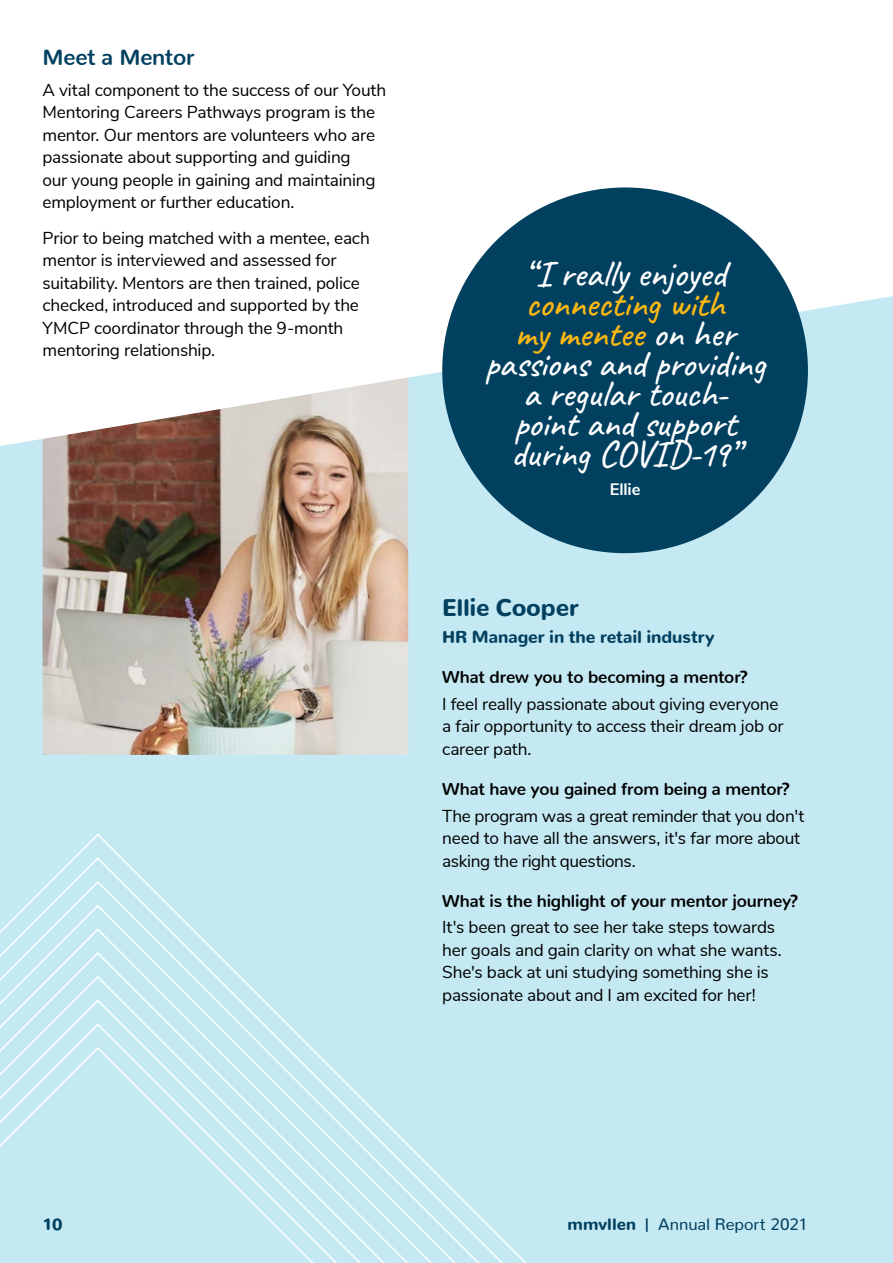
<style>
.page{position:relative;width:893px;height:1263px;background:#c5e9f3}
.page>*{position:absolute;margin:0;border:0;box-sizing:border-box;transform-origin:0 0}
.t1{font:500 37.5px/30px "Caveat";letter-spacing:-.01em;color:#fff;text-align:center}
.t2{font:900 24px "Nunito";letter-spacing:-.01em;color:#024060}
.t3{font:700 22.5px "Nunito";letter-spacing:-.015em;color:#024060}
.t4{font:17.25px/22.5px "Nunito Sans";letter-spacing:-.01em;color:#000}
.t5{font:700 17.25px "Nunito";letter-spacing:-.01em;color:#000}
.t6{font:900 17.25px "Nunito";letter-spacing:-.005em;color:#024060}
.t7{font:16.5px "Nunito";color:#024060}
.t8{font:700 16.5px "Nunito Sans";letter-spacing:-.005em;color:#fff}
.t9{font:900 16.5px "Nunito";color:#024060}
.s1{color:#fdb913}
.s2{font-weight:900}
</style>
<div class="page">
<img style="left:43px;top:446px;width:365px;height:309px">
<svg style="left:0;top:0;width:893px;height:446px;background:#f9fafa"></svg>
<div style="left:442px;top:187px;width:366px;height:366px;background:#024060;border-radius:50%"></div>
<svg style="left:0;top:975px;width:262px;height:23px"></svg>
<svg style="left:0;top:998px;width:286px;height:24px"></svg>
<svg style="left:0;top:1022px;width:310px;height:24px"></svg>
<svg style="left:0;top:1046px;width:527px;height:217px"></svg>
<h3 class="t3" style="left:43px;top:37px;width:153px">Meet a Mentor</h3>
<p class="t4" style="left:43px;top:78px;width:345px">A vital component to the success of our Youth Mentoring Careers Pathways program is the mentor. Our mentors are volunteers who are passionate about supporting and guiding<br>our young people in gaining and maintaining employment or further education.</p>
<p class="t4" style="left:43px;top:225px;width:329px">Prior to being matched with a mentee, each mentor is interviewed and assessed for suitability. Mentors are then trained, police checked, introduced and supported by the YMCP coordinator through the 9-month mentoring relationship.</p>
<h1 class="t1" style="left:524px;top:258px;width:203px">“I really enjoyed</h1>
<h1 class="t1" style="left:485px;top:288px;width:282px"><span class="s1">connecting with<br>my mentee</span> on her passions and providing a regular touch-<br>point and support during COVID-19”</h1>
<p class="t8" style="left:610px;top:477px;width:32px">Ellie</p>
<h2 class="t2" style="left:442px;top:585px;width:138px">Ellie Cooper</h2>
<p class="t6" style="left:442px;top:621px;width:274px">HR Manager in the retail industry</p>
<p class="t5" style="left:442px;top:661px;width:308px">What drew you to becoming a mentor?</p>
<p class="t4" style="left:442px;top:691px;width:343px">I feel really passionate about giving everyone a fair opportunity to access their dream job or career path.</p>
<p class="t5" style="left:442px;top:773px;width:350px">What have you gained from being a mentor?</p>
<p class="t4" style="left:442px;top:803px;width:364px">The program was a great reminder that you don't need to have all the answers, it's far more about asking the right questions.</p>
<p class="t5" style="left:442px;top:885px;width:358px">What is the highlight of your mentor journey?</p>
<p class="t4" style="left:442px;top:915px;width:341px">It's been great to see her take steps towards her goals and gain clarity on what she wants.<br>She's back at uni studying something she is passionate about and I am excited for her!</p>
<p class="t9" style="left:43px;top:1208px;width:22px">10</p>
<p class="t7" style="left:567px;top:1209px;width:242px"><span class="s2">mmvllen |</span> Annual Report 2021</p>
</div>
